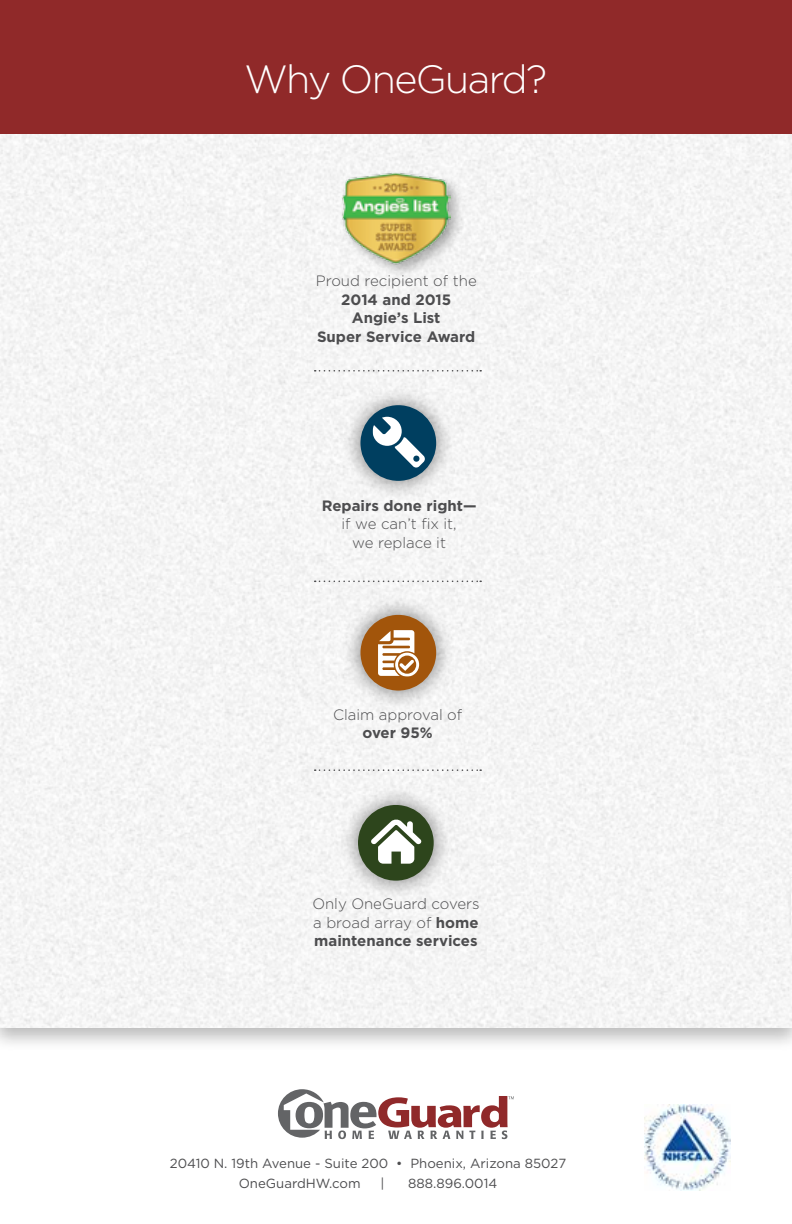
<style>
.page{position:relative;width:792px;height:1224px;background:#fff}
.page>*{position:absolute;margin:0;border:0;box-sizing:border-box;transform-origin:0 0}
.t1{font:300 39.4px "Gotham";color:#fff}
.t2{font:300 15px/18.6px "Gotham";color:#4d4d4f;text-align:center}
.t3{font:700 15px/18.6px "Gotham";color:#4d4d4f;text-align:center}
.t4{font:13.2px/19.6px "Gotham";color:#4d4d4f}
.s1{font-weight:700}
</style>
<div class="page">
<div style="left:0;top:117px;width:792px;height:935px;background:#000;opacity:.27"></div>
<div style="left:0;top:134px;width:792px;height:893px;background:#f5f5f5"></div>
<div style="left:339px;top:786px;width:114px;height:114px;background:#000;opacity:.41"></div>
<div style="left:358px;top:805px;width:76px;height:76px;background:#2d451c;border-radius:50%"></div>
<svg style="left:371px;top:819px;width:51px;height:45px"></svg>
<div style="left:341px;top:386px;width:114px;height:114px;background:#000;opacity:.41"></div>
<div style="left:360px;top:405px;width:76px;height:76px;background:#003f60;border-radius:50%"></div>
<svg style="left:373px;top:417px;width:52px;height:51px"></svg>
<div style="left:341px;top:596px;width:114px;height:114px;background:#000;opacity:.41"></div>
<div style="left:360px;top:615px;width:76px;height:76px;background:#a2550b;border-radius:50%"></div>
<svg style="left:378px;top:630px;width:41px;height:47px"></svg>
<svg style="left:315px;top:370px;width:166px;height:2px"></svg>
<svg style="left:315px;top:581px;width:166px;height:1px"></svg>
<svg style="left:315px;top:769px;width:166px;height:2px"></svg>
<div style="left:0;top:0;width:792px;height:134px;background:#902929"></div>
<img style="left:644px;top:1104px;width:86px;height:86px">
<div style="left:339px;top:170px;width:127px;height:109px;background:#000;opacity:.3"></div>
<img style="left:342px;top:173px;width:108px;height:92px">
<svg style="left:278px;top:1089px;width:236px;height:50px"></svg>
<div style="left:785px;top:862px;width:7px;height:83px;background:#f2f2f2"></div>
<h1 class="t1" style="left:245px;top:55px;width:304px">Why OneGuard?</h1>
<p class="t2" style="left:316px;top:271px;width:163px">Proud recipient of the</p>
<p class="t3" style="left:317px;top:290px;width:160px">2014 and 2015<br>Angie’s List<br>Super Service Award</p>
<p class="t3" style="left:322px;top:496px;width:156px">Repairs done right—</p>
<p class="t2" style="left:342px;top:514px;width:117px">if we can’t fix it, we replace it</p>
<p class="t2" style="left:333px;top:705px;width:131px">Claim approval of</p>
<p class="t3" style="left:363px;top:724px;width:72px">over 95%</p>
<p class="t2" style="left:312px;top:894px;width:169px;text-align:justify">Only OneGuard covers a broad array of <span class="s1">home maintenance services</span></p>
<p class="t4" style="left:239px;top:1153px;width:329px;text-indent:-69px">20410 N. 19th Avenue - Suite 200 • Phoenix, Arizona 85027<br>OneGuardHW.com</p>
<p class="t4" style="left:381px;top:1173px;width:6px">|</p>
<p class="t4" style="left:408px;top:1173px;width:90px">888.896.0014</p>
</div>
